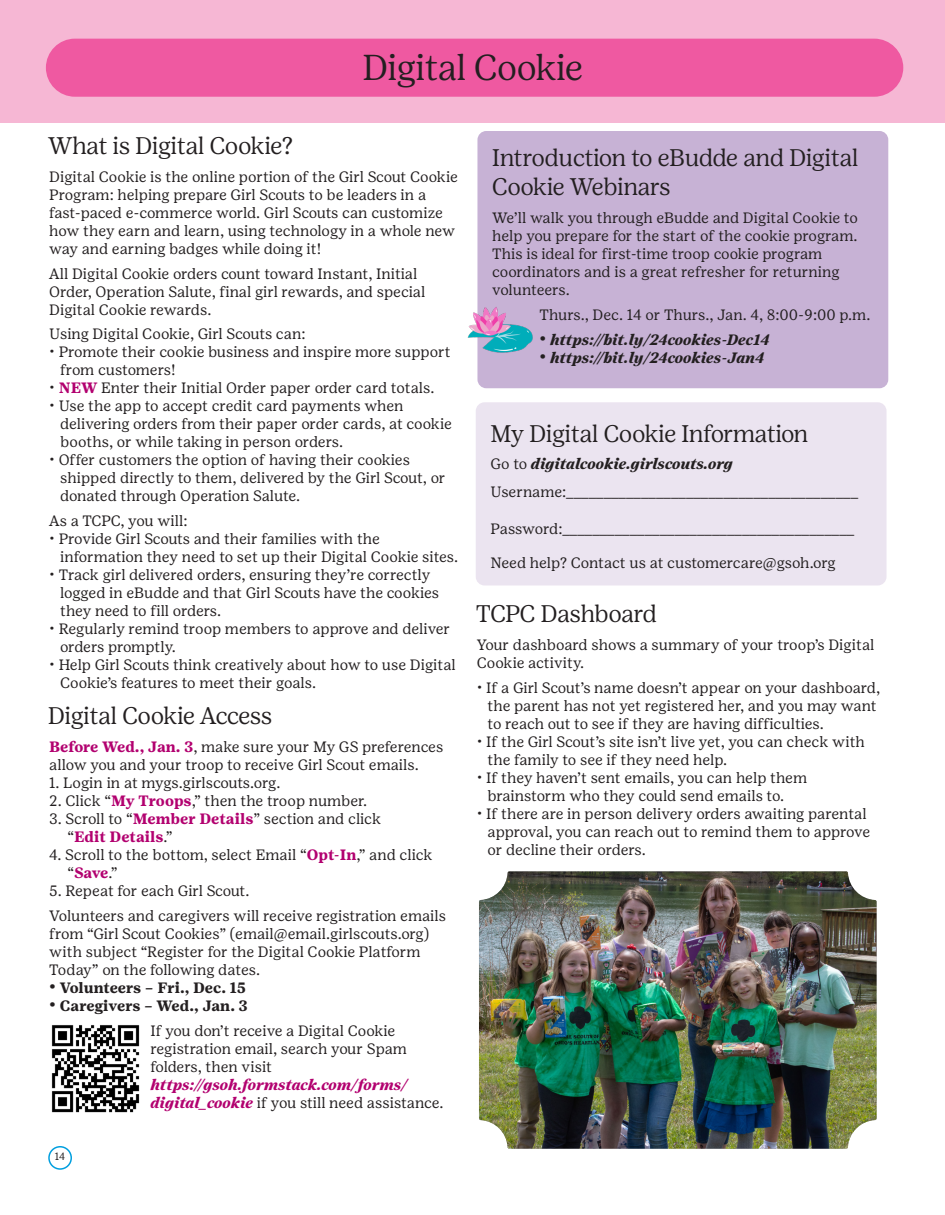
<style>
.page{position:relative;width:945px;height:1215px;background:#fff}
.page>*{position:absolute;margin:0;border:0;box-sizing:border-box;transform-origin:0 0}
.t1{font:300 36px "Girl Scout Display";color:#231f20}
.t2{font:300 24px/28.8px "Girl Scout Display";color:#231f20}
.t3{font:15px/18px "Girl Scout Text";color:#231f20}
.t4{font:italic 700 15px "Girl Scout Text";color:#231f20}
.t5{font:15px "Girl Scout Text";letter-spacing:-.02em;color:#231f20}
.t6{font:700 15px "Girl Scout Text";color:#231f20}
.t7{font:10.5px "Girl Scout Text";color:#231f20}
.s1{font-weight:700;color:#b2016f}
.s2{font-weight:700;font-style:italic;color:#b2016f}
.s3{font-style:normal}
.s4{font-weight:400;font-style:normal}
</style>
<div class="page">
<div style="left:48px;top:1146px;width:24px;height:24px;border:2px solid #009fdf;border-radius:50%"></div>
<img style="left:479px;top:871px;width:398px;height:278px">
<div style="left:0;top:0;width:932px;height:123px;background:#f6b7d4"></div>
<div style="left:931px;top:0;width:14px;height:123px;background:#f6b7d4"></div>
<div style="left:46px;top:39px;width:857px;height:58px;background:#ef59a1;border-radius:29px"></div>
<div style="left:477px;top:131px;width:411px;height:257px;background:#c7b2d5;border-radius:9px"></div>
<div style="left:476px;top:402px;width:411px;height:184px;background:#ebe4f0;border-radius:9px"></div>
<img style="left:51px;top:1025px;width:89px;height:88px">
<img style="left:467px;top:292px;width:66px;height:76px">
<p class="t1" style="left:363px;top:47px;width:221px">Digital Cookie</p>
<p class="t2" style="left:48px;top:131px;width:246px">What is Digital Cookie?</p>
<p class="t3" style="left:49px;top:168px;width:410px">Digital Cookie is the online portion of the Girl Scout Cookie Program: helping prepare Girl Scouts to be leaders in a fast-paced e-commerce world. Girl Scouts can customize how they earn and learn, using technology in a whole new way and earning badges while doing it!</p>
<p class="t3" style="left:49px;top:264px;width:378px">All Digital Cookie orders count toward Instant, Initial<br>Order, Operation Salute, final girl rewards, and special<br>Digital Cookie rewards.</p>
<p class="t3" style="left:49px;top:325px;width:258px">Using Digital Cookie, Girl Scouts can:</p>
<p class="t3" style="left:60px;top:343px;width:392px;text-indent:-11px">• Promote their cookie business and inspire more support from customers!</p>
<p class="t3" style="left:49px;top:379px;width:387px">• <span class="s1">NEW</span> Enter their Initial Order paper order card totals.</p>
<p class="t3" style="left:60px;top:397px;width:393px;text-indent:-11px">• Use the app to accept credit card payments when delivering orders from their paper order cards, at cookie booths, or while taking in person orders.</p>
<p class="t3" style="left:60px;top:451px;width:387px;text-indent:-11px">• Offer customers the option of having their cookies shipped directly to them, delivered by the Girl Scout, or donated through Operation Salute.</p>
<p class="t3" style="left:49px;top:512px;width:140px">As a TCPC, you will:</p>
<p class="t3" style="left:60px;top:530px;width:400px;text-indent:-11px">• Provide Girl Scouts and their families with the information they need to set up their Digital Cookie sites.</p>
<p class="t3" style="left:60px;top:566px;width:381px;text-indent:-11px">• Track girl delivered orders, ensuring they’re correctly logged in eBudde and that Girl Scouts have the cookies they need to fill orders.</p>
<p class="t3" style="left:60px;top:620px;width:392px;text-indent:-11px">• Regularly remind troop members to approve and deliver orders promptly.</p>
<p class="t3" style="left:60px;top:656px;width:397px;text-indent:-11px">• Help Girl Scouts think creatively about how to use Digital<br>Cookie’s features to meet their goals.</p>
<p class="t2" style="left:48px;top:701px;width:225px">Digital Cookie Access</p>
<p class="t3" style="left:49px;top:738px;width:396px"><span class="s1">Before Wed., Jan. 3</span>, make sure your My GS preferences allow you and your troop to receive Girl Scout emails.</p>
<p class="t3" style="left:49px;top:774px;width:233px">1. Login in at mygs.girlscouts.org.</p>
<p class="t3" style="left:49px;top:792px;width:320px">2. Click “<span class="s1">My Troops</span>,” then the troop number.</p>
<p class="t3" style="left:67px;top:810px;width:315px;text-indent:-18px">3. Scroll to “<span class="s1">Member Details</span>” section and click “<span class="s1">Edit Details</span>.”</p>
<p class="t3" style="left:67px;top:846px;width:367px;text-indent:-18px">4. Scroll to the bottom, select Email “<span class="s1">Opt-In</span>,” and click “<span class="s1">Save</span>.”</p>
<p class="t5" style="left:49px;top:882px;width:202px">5. Repeat for each Girl Scout.</p>
<p class="t3" style="left:49px;top:907px;width:398px">Volunteers and caregivers will receive registration emails from “Girl Scout Cookies” (email@email.girlscouts.org) with subject “Register for the Digital Cookie Platform Today” on the following dates.</p>
<p class="t6" style="left:49px;top:979px;width:198px">• Volunteers – Fri., Dec. 15</p>
<p class="t6" style="left:49px;top:997px;width:200px">• Caregivers – Wed., Jan. 3</p>
<p class="t3" style="left:150px;top:1022px;width:295px">If you don’t receive a Digital Cookie registration email, search your Spam folders, then visit <span class="s2">https://gsoh.formstack.com/forms/ digital_cookie</span> if you still need assistance.</p>
<p class="t7" style="left:55px;top:1151px;width:12px">14</p>
<p class="t2" style="left:492px;top:144px;width:368px">Introduction to eBudde and Digital<br>Cookie Webinars</p>
<p class="t3" style="left:492px;top:209px;width:367px">We’ll walk you through eBudde and Digital Cookie to help you prepare for the start of the cookie program.<br>This is ideal for first-time troop cookie program coordinators and is a great refresher for returning volunteers.</p>
<p class="t3" style="left:540px;top:306px;width:332px">Thurs., Dec. 14 or Thurs., Jan. 4, 8:00-9:00 p.m.</p>
<p class="t4" style="left:540px;top:331px;width:232px"><span class="s3">•</span> https://bit.ly/24cookies-Dec14</p>
<p class="t4" style="left:540px;top:349px;width:226px"><span class="s3">•</span> https://bit.ly/24cookies-Jan4</p>
<p class="t2" style="left:491px;top:419px;width:319px">My Digital Cookie Information</p>
<p class="t4" style="left:491px;top:455px;width:244px"><span class="s4">Go to</span> digitalcookie.girlscouts.org</p>
<p class="t3" style="left:491px;top:483px;width:369px">Username:_______________________________________</p>
<p class="t5" style="left:491px;top:520px;width:365px">Password:_______________________________________</p>
<p class="t3" style="left:491px;top:554px;width:347px">Need help? Contact us at customercare@gsoh.org</p>
<p class="t2" style="left:476px;top:599px;width:183px">TCPC Dashboard</p>
<p class="t3" style="left:477px;top:636px;width:399px">Your dashboard shows a summary of your troop’s Digital<br>Cookie activity.</p>
<p class="t3" style="left:488px;top:679px;width:394px;text-indent:-11px">• If a Girl Scout’s name doesn’t appear on your dashboard, the parent has not yet registered her, and you may want to reach out to see if they are having difficulties.</p>
<p class="t3" style="left:488px;top:733px;width:379px;text-indent:-11px">• If the Girl Scout’s site isn’t live yet, you can check with the family to see if they need help.</p>
<p class="t3" style="left:488px;top:769px;width:321px;text-indent:-11px">• If they haven’t sent emails, you can help them brainstorm who they could send emails to.</p>
<p class="t3" style="left:488px;top:805px;width:384px;text-indent:-11px">• If there are in person delivery orders awaiting parental approval, you can reach out to remind them to approve or decline their orders.</p>
</div>
